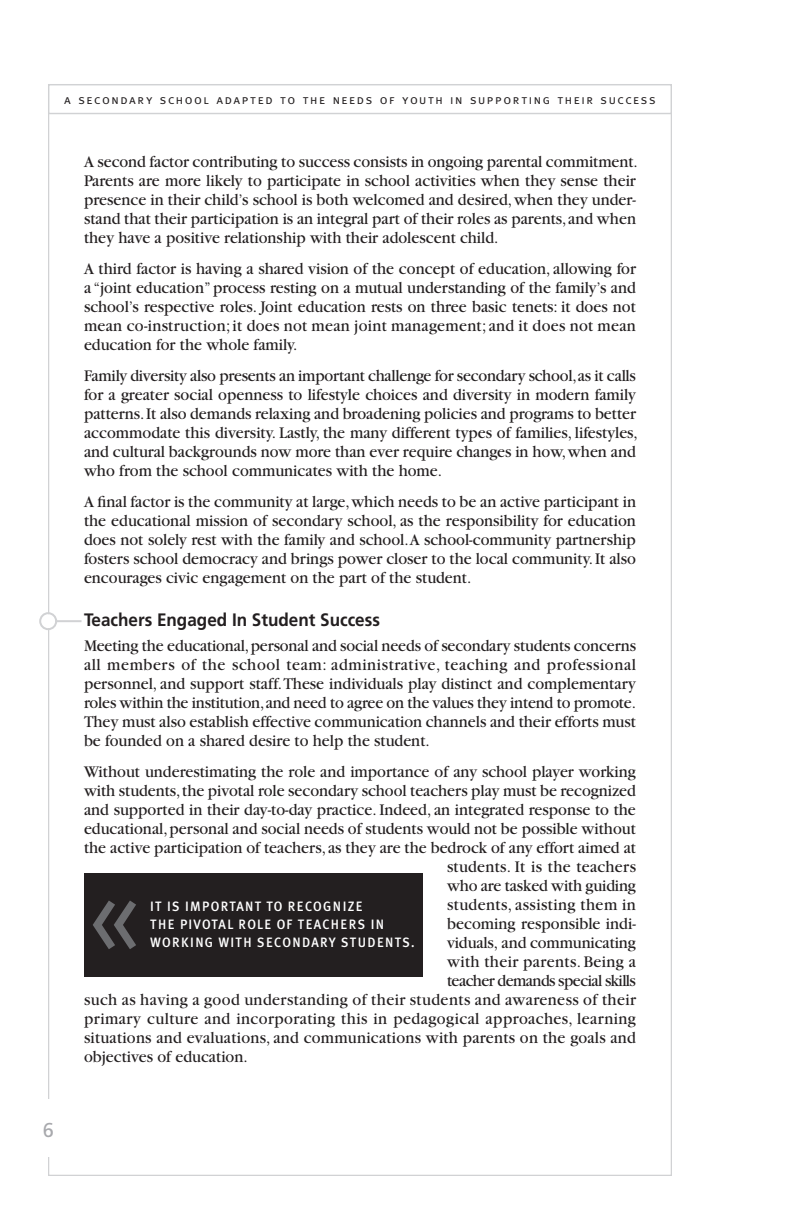
<style>
.page{position:relative;width:792px;height:1224px;background:#fff}
.page>*{position:absolute;margin:0;border:0;box-sizing:border-box;transform-origin:0 0}
.t1{font:113.8px "Meta";color:#6c6d70}
.t2{font:20px "Frutiger";color:#a8a9ad}
.t3{font:700 18px "Frutiger";color:#231f20;scale:.95 1}
.t4{font:17px/19px "Garamond";color:#231f20;text-align:justify;scale:.95 1}
.t5{font:17px "Garamond";letter-spacing:.025em;color:#231f20;scale:.95 1}
.t6{font:17px "Garamond";letter-spacing:-.035em;color:#231f20;scale:.95 1}
.t7{font:500 13.6px/18px "Meta Plus";letter-spacing:.1em;color:#fff;scale:.95 1}
.t8{font:13px "Meta Caps";letter-spacing:.12em;color:#231f20}
</style>
<div class="page">
<hr style="left:47px;top:620px;width:35px;height:2px;background:#d1d2d4">
<svg style="left:39px;top:612px;width:18px;height:18px"></svg>
<div style="left:85px;top:873px;width:338px;height:104px;background:#231f20"></div>
<div style="left:48px;top:84px;width:624px;height:30px;border:1px solid #d1d2d4"></div>
<p class="t8" style="left:64px;top:92px;width:593px">a secondary school adapted to the needs of youth in supporting their success</p>
<p class="t4" style="left:84px;top:154px;width:585px">A second factor contributing to success consists in ongoing parental commitment.<br>Parents are more likely to participate in school activities when they sense their presence in their child’s school is both welcomed and desired, when they under&shy;stand that their participation is an integral part of their roles as parents,and when they have a positive relationship with their adolescent child.</p>
<p class="t4" style="left:84px;top:261px;width:583px">A third factor is having a shared vision of the concept of education, allowing for a “joint education” process resting on a mutual understanding of the family’s and school’s respective roles. Joint education rests on three basic tenets: it does not mean co-instruction; it does not mean joint management; and it does not mean education for the whole family.</p>
<p class="t4" style="left:84px;top:368px;width:585px">Family diversity also presents an important challenge for secondary school,as it calls for a greater social openness to lifestyle choices and diversity in modern family patterns.It also demands relaxing and broadening policies and programs to better accommodate this diversity. Lastly, the many different types of families, lifestyles, and cultural backgrounds now more than ever require changes in how,when and who from the school communicates with the home.</p>
<p class="t4" style="left:84px;top:494px;width:583px">A final factor is the community at large,which needs to be an active participant in the educational mission of secondary school, as the responsibility for education does not solely rest with the family and school.A school-community partnership fosters school democracy and brings power closer to the local community.It also encourages civic engagement on the part of the student.</p>
<p class="t3" style="left:84px;top:613px;width:313px">Teachers Engaged In Student Success</p>
<p class="t4" style="left:84px;top:638px;width:583px">Meeting the educational,personal and social needs of secondary students concerns all members of the school team: administrative, teaching and professional personnel, and support staff.These individuals play distinct and complementary roles within the institution,and need to agree on the values they intend to promote.<br>They must also establish effective communication channels and their efforts must be founded on a shared desire to help the student.</p>
<p class="t4" style="left:84px;top:764px;width:583px">Without underestimating the role and importance of any school player working</p>
<p class="t4" style="left:84px;top:783px;width:583px">with students,the pivotal role secondary school teachers play must be recognized</p>
<p class="t4" style="left:84px;top:802px;width:582px">and supported in their day-to-day practice. Indeed, an integrated response to the</p>
<p class="t4" style="left:84px;top:821px;width:583px">educational,personal and social needs of students would not be possible without</p>
<p class="t4" style="left:84px;top:840px;width:583px">the active participation of teachers,as they are the bedrock of any effort aimed at</p>
<p class="t4" style="left:447px;top:859px;width:200px">students. It is the teachers</p>
<p class="t4" style="left:447px;top:878px;width:200px">who are tasked with guiding</p>
<p class="t5" style="left:447px;top:899px;width:200px">students, assisting them in</p>
<p class="t4" style="left:447px;top:916px;width:200px">becoming responsible indi-</p>
<p class="t4" style="left:447px;top:935px;width:200px">viduals, and communicating</p>
<p class="t5" style="left:447px;top:956px;width:200px">with their parents. Being a</p>
<p class="t6" style="left:447px;top:975px;width:200px">teacher demands special skills</p>
<p class="t5" style="left:84px;top:994px;width:583px">such as having a good understanding of their students and awareness of their</p>
<p class="t5" style="left:84px;top:1013px;width:583px">primary culture and incorporating this in pedagogical approaches, learning</p>
<p class="t4" style="left:84px;top:1030px;width:583px">situations and evaluations, and communications with parents on the goals and</p>
<p class="t4" style="left:84px;top:1049px;width:174px">objectives of education.</p>
<h1 class="t1" style="left:86px;top:846px;width:58px">«</h1>
<p class="t7" style="left:150px;top:897px;width:248px">IT IS IMPORTANT TO RECOGNIZE<br>THE PIVOTAL ROLE OF TEACHERS IN</p>
<p class="t7" style="left:150px;top:933px;width:280px">WORKING WITH SECONDARY STUDENTS.</p>
<p class="t2" style="left:43px;top:1122px;width:13px">6</p>
</div>
